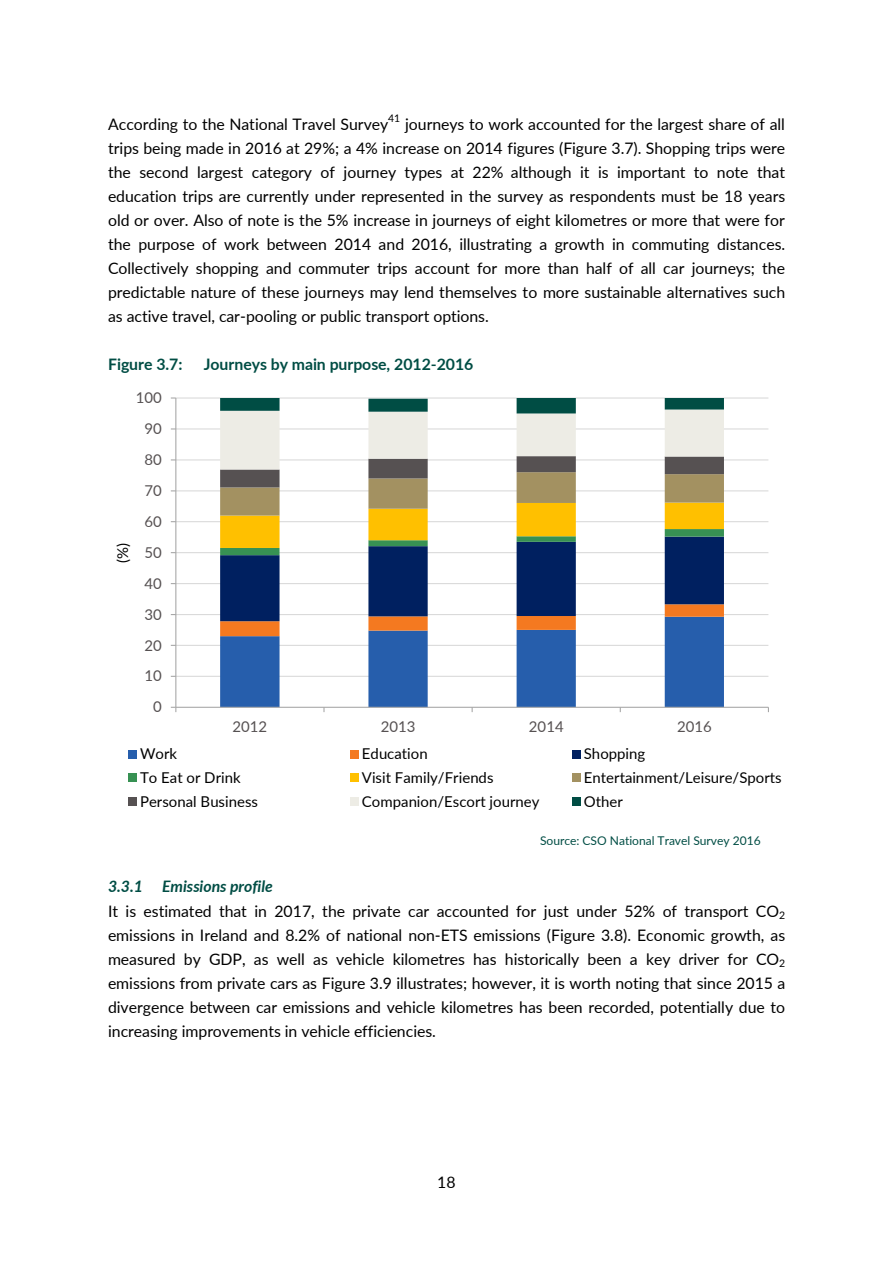
<style>
.page{position:relative;width:893px;height:1263px;background:#fff}
.page>*{position:absolute;margin:0;border:0;box-sizing:border-box;transform-origin:0 0}
.t1{font:15.9px/24px "Lato";color:#000;text-align:justify}
.t2{font:700 15.9px "Lato";color:#004d44}
.t3{font:15px "Lato";color:#000}
.t4{font:15px "Lato";color:#565152}
.t5{font:12px "Lato";letter-spacing:-.005em;color:#004d44}
.t6{font:10.5px "Lato";color:#000}
.s1{font-weight:700;font-style:italic;color:#004d44}
</style>
<div class="page">
<hr style="left:176px;top:676px;width:592px;height:1px;background:#d9d9d9">
<hr style="left:176px;top:645px;width:592px;height:1px;background:#d9d9d9">
<hr style="left:176px;top:614px;width:592px;height:1px;background:#d9d9d9">
<hr style="left:176px;top:583px;width:592px;height:1px;background:#d9d9d9">
<hr style="left:176px;top:552px;width:592px;height:1px;background:#d9d9d9">
<hr style="left:176px;top:521px;width:592px;height:1px;background:#d9d9d9">
<hr style="left:176px;top:490px;width:592px;height:1px;background:#d9d9d9">
<hr style="left:176px;top:459px;width:592px;height:1px;background:#d9d9d9">
<hr style="left:176px;top:428px;width:592px;height:1px;background:#d9d9d9">
<hr style="left:176px;top:397px;width:592px;height:2px;background:#d9d9d9">
<svg style="left:220px;top:636px;width:504px;height:71px"></svg>
<svg style="left:220px;top:398px;width:504px;height:238px"></svg>
<hr style="left:175px;top:398px;width:1px;height:309px;background:#a6a6a6">
<hr style="left:176px;top:707px;width:592px;height:1px;background:#a6a6a6">
<div style="left:128px;top:750px;width:8px;height:8px;background:#265eac"></div>
<div style="left:350px;top:750px;width:8px;height:8px;background:#f47920"></div>
<div style="left:572px;top:750px;width:8px;height:8px;background:#002060"></div>
<div style="left:128px;top:774px;width:8px;height:8px;background:#379153"></div>
<div style="left:350px;top:774px;width:8px;height:8px;background:#ffc000"></div>
<div style="left:572px;top:774px;width:8px;height:8px;background:#a39161"></div>
<div style="left:128px;top:798px;width:8px;height:8px;background:#565152"></div>
<div style="left:350px;top:798px;width:8px;height:8px;background:#edece5"></div>
<div style="left:572px;top:798px;width:8px;height:8px;background:#004d44"></div>
<p class="t1" style="left:108px;top:111px;width:282px">According to the National Travel Survey</p>
<p class="t6" style="left:388px;top:112px;width:14px">41</p>
<p class="t1" style="left:108px;top:111px;width:679px;text-indent:297px">journeys to work accounted for the largest share of all trips being made in 2016 at 29%; a 4% increase on 2014 figures (Figure 3.7). Shopping trips were the second largest category of journey types at 22% although it is important to note that education trips are currently under represented in the survey as respondents must be 18 years old or over. Also of note is the 5% increase in journeys of eight kilometres or more that were for the purpose of work between 2014 and 2016, illustrating a growth in commuting distances.<br>Collectively shopping and commuter trips account for more than half of all car journeys; the predictable nature of these journeys may lend themselves to more sustainable alternatives such as active travel, car-pooling or public transport options.</p>
<p class="t2" style="left:108px;top:354px;width:76px">Figure 3.7:</p>
<p class="t2" style="left:204px;top:354px;width:271px">Journeys by main purpose, 2012-2016</p>
<p class="t4" style="left:136px;top:388px;width:28px">100</p>
<p class="t4" style="left:144px;top:419px;width:19px">90</p>
<p class="t4" style="left:144px;top:450px;width:19px">80</p>
<p class="t4" style="left:144px;top:481px;width:19px">70</p>
<p class="t3" style="left:113px;top:563px;width:21px;rotate:-90deg">(%)</p>
<p class="t4" style="left:144px;top:512px;width:19px">60</p>
<p class="t4" style="left:144px;top:543px;width:19px">50</p>
<p class="t4" style="left:144px;top:574px;width:19px">40</p>
<p class="t4" style="left:144px;top:605px;width:19px">30</p>
<p class="t4" style="left:144px;top:636px;width:19px">20</p>
<p class="t4" style="left:144px;top:667px;width:19px">10</p>
<p class="t4" style="left:153px;top:698px;width:10px">0</p>
<p class="t4" style="left:232px;top:717px;width:36px">2012</p>
<p class="t4" style="left:381px;top:717px;width:36px">2013</p>
<p class="t4" style="left:529px;top:717px;width:36px">2014</p>
<p class="t4" style="left:677px;top:717px;width:36px">2016</p>
<p class="t3" style="left:140px;top:744px;width:39px">Work</p>
<p class="t3" style="left:362px;top:744px;width:67px">Education</p>
<p class="t3" style="left:584px;top:744px;width:63px">Shopping</p>
<p class="t3" style="left:140px;top:768px;width:102px">To Eat or Drink</p>
<p class="t3" style="left:362px;top:768px;width:133px">Visit Family/Friends</p>
<p class="t3" style="left:584px;top:768px;width:199px">Entertainment/Leisure/Sports</p>
<p class="t3" style="left:140px;top:792px;width:119px">Personal Business</p>
<p class="t3" style="left:362px;top:792px;width:179px">Companion/Escort journey</p>
<p class="t3" style="left:584px;top:792px;width:41px">Other</p>
<p class="t5" style="left:540px;top:834px;width:222px">Source: CSO National Travel Survey 2016</p>
<p class="t1" style="left:108px;top:874px;width:679px;text-align:left"><span class="s1">3.3.1 Emissions profile<br></span>It is estimated that in 2017, the private car accounted for just under 52% of transport CO<sub>2 </sub>emissions in Ireland and 8.2% of national non-ETS emissions (Figure 3.8). Economic growth, as measured by GDP, as well as vehicle kilometres has historically been a key driver for CO<sub>2 </sub>emissions from private cars as Figure 3.9 illustrates; however, it is worth noting that since 2015 a divergence between car emissions and vehicle kilometres has been recorded, potentially due to increasing improvements in vehicle efficiencies.</p>
<p class="t1" style="left:437px;top:1169px;width:20px">18</p>
</div>
